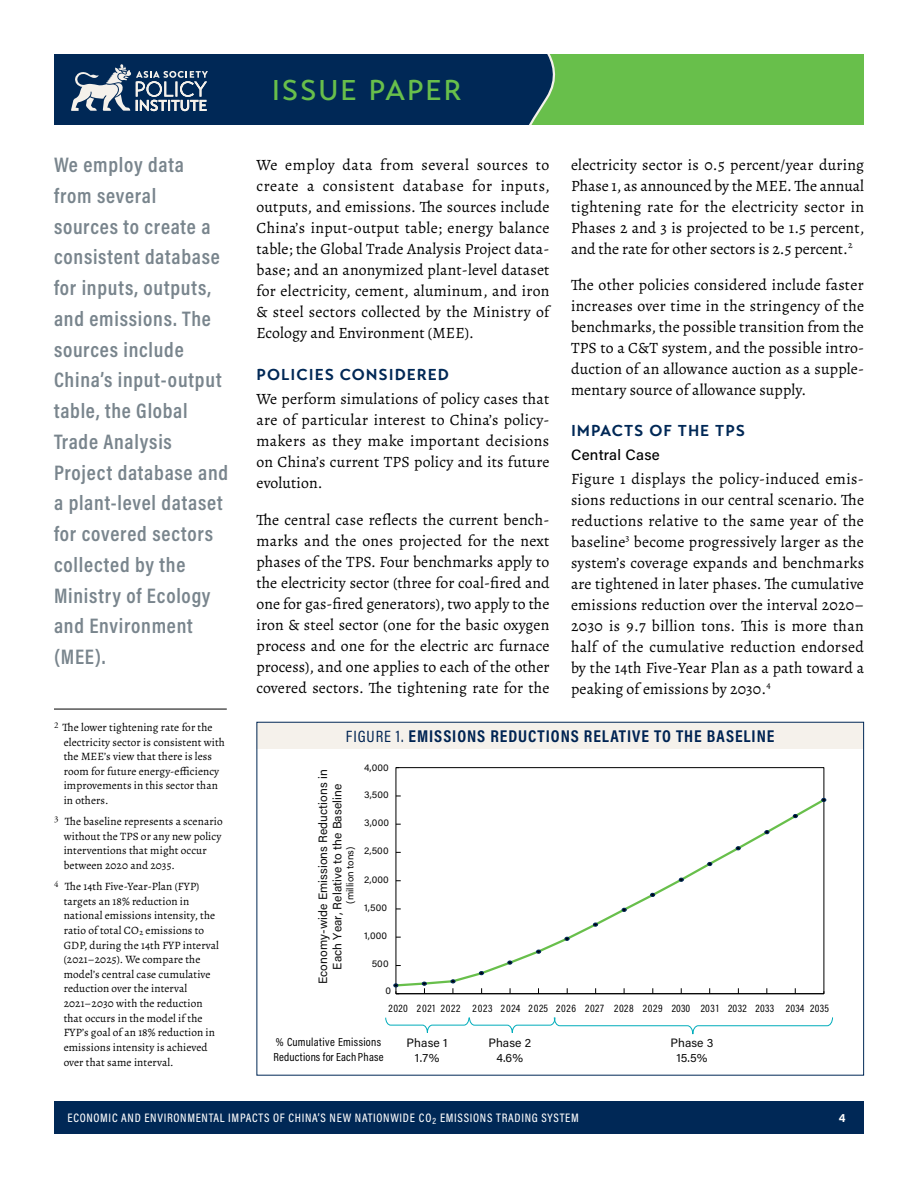
<style>
.page{position:relative;width:918px;height:1188px;background:#fff}
.page>*{position:absolute;margin:0;border:0;box-sizing:border-box;transform-origin:0 0}
.t1{font:500 28.5px "Transat Text";letter-spacing:.065em;color:#68bf4b}
.t2{font:600 21.15px/30.8px "Acumin Pro Cond";letter-spacing:.035em;color:#79858d}
.t3{font:700 17.25px "Acumin Pro Cond";letter-spacing:.055em;color:#002453}
.t4{font:15.75px/21px "Alegreya";letter-spacing:.01em;color:#000;text-align:justify}
.t5{font:700 15.75px "Transat Text";letter-spacing:.06em;color:#002856}
.t6{font:500 15px "Acumin Pro";letter-spacing:.015em;color:#000}
.t7{font:500 12.3px "Acumin Pro Cond";letter-spacing:.055em;color:#fff}
.t8{font:12.15px/14.5px "Acumin Pro";letter-spacing:.005em;color:#0d0d0d;text-align:center}
.t9{font:700 12px "Acumin Pro";color:#fff}
.t10{font:11.85px/15.1px "Acumin Pro Cond";letter-spacing:.015em;color:#000}
.t11{font:11.25px/14.7px "Alegreya";letter-spacing:.01em;color:#000}
.t12{font:10.95px "Acumin Pro Cond";letter-spacing:.045em;color:#000}
.t13{font:9.9px "Acumin Pro";letter-spacing:.01em;color:#0d0d0d}
.s1{font-weight:400;font-size:16.5px}
.s2{font-size:8.25px}
</style>
<div class="page">
<div style="left:472px;top:54px;width:392px;height:71px;background:#68bf4b"></div>
<div style="left:54px;top:1102px;width:810px;height:32px;background:#002856"></div>
<svg style="left:515px;top:54px;width:41px;height:71px"></svg>
<div style="left:54px;top:54px;width:461px;height:71px;background:#002856"></div>
<svg style="left:71px;top:64px;width:137px;height:48px"></svg>
<div style="left:256px;top:722px;width:608px;height:27px;background:#f5f1eb"></div>
<hr style="left:396px;top:993px;width:428px;height:1px;background:#000">
<svg style="left:395px;top:797px;width:432px;height:191px"></svg>
<svg style="left:393px;top:983px;width:6px;height:11px"></svg>
<svg style="left:422px;top:982px;width:5px;height:12px"></svg>
<svg style="left:450px;top:979px;width:6px;height:15px"></svg>
<svg style="left:479px;top:971px;width:5px;height:4px"></svg>
<svg style="left:507px;top:960px;width:5px;height:5px"></svg>
<svg style="left:536px;top:950px;width:5px;height:4px"></svg>
<svg style="left:564px;top:937px;width:6px;height:4px"></svg>
<svg style="left:593px;top:923px;width:5px;height:4px"></svg>
<svg style="left:622px;top:908px;width:5px;height:4px"></svg>
<svg style="left:650px;top:893px;width:5px;height:4px"></svg>
<svg style="left:679px;top:878px;width:5px;height:4px"></svg>
<svg style="left:707px;top:862px;width:5px;height:4px"></svg>
<svg style="left:736px;top:846px;width:5px;height:4px"></svg>
<svg style="left:764px;top:830px;width:5px;height:4px"></svg>
<svg style="left:793px;top:814px;width:5px;height:4px"></svg>
<svg style="left:821px;top:798px;width:5px;height:4px"></svg>
<svg style="left:385px;top:1017px;width:448px;height:18px"></svg>
<hr style="left:54px;top:709px;width:173px;height:1px;background:#000">
<h1 class="t1" style="left:272px;top:73px;width:191px">ISSUE PAPER</h1>
<p class="t2" style="left:54px;top:149px;width:176px">We employ data<br>from several<br>sources to create a consistent database for inputs, outputs, and emissions. The sources include<br>China’s input-output table, the Global<br>Trade Analysis<br>Project database and a plant-level dataset for covered sectors collected by the<br>Ministry of Ecology and Environment (MEE).</p>
<p class="t4" style="left:256px;top:155px;width:295px">We employ data from several sources to create a consistent database for inputs, outputs, and emissions. The sources include China’s input-output table; energy balance table; the Global Trade Analysis Project data&shy;base; and an anonymized plant-level dataset for electricity, cement, aluminum, and iron &amp; steel sectors collected by the Ministry of Ecology and Environment (MEE).</p>
<p class="t4" style="left:571px;top:155px;width:295px">electricity sector is 0.5 percent/year during Phase 1, as announced by the MEE. The annual tightening rate for the electricity sector in Phases 2 and 3 is projected to be 1.5 percent, and the rate for other sectors is 2.5 percent.<sup>2</sup></p>
<p class="t4" style="left:571px;top:275px;width:295px">The other policies considered include faster increases over time in the stringency of the benchmarks, the possible transition from the TPS to a C&amp;T system, and the possible intro&shy;duction of an allowance auction as a supple&shy;mentary source of allowance supply.</p>
<p class="t5" style="left:571px;top:421px;width:175px">IMPACTS OF THE TPS</p>
<p class="t6" style="left:571px;top:444px;width:90px">Central Case</p>
<p class="t4" style="left:571px;top:468px;width:295px">Figure 1 displays the policy-induced emis&shy;sions reductions in our central scenario. The reductions relative to the same year of the baseline<sup>3</sup> become progressively larger as the system’s coverage expands and benchmarks are tightened in later phases. The cumulative emissions reduction over the interval 2020– 2030 is 9.7 billion tons. This is more than half of the cumulative reduction endorsed by the 14th Five-Year Plan as a path toward a peaking of emissions by 2030.<sup>4</sup></p>
<p class="t3" style="left:346px;top:724px;width:430px"><span class="s1">FIGURE 1.</span> EMISSIONS REDUCTIONS RELATIVE TO THE BASELINE</p>
<p class="t5" style="left:256px;top:365px;width:194px">POLICIES CONSIDERED</p>
<p class="t4" style="left:256px;top:388px;width:295px">We perform simulations of policy cases that are of particular interest to China’s policy&shy;makers as they make important decisions on China’s current TPS policy and its future evolution.</p>
<p class="t4" style="left:256px;top:510px;width:295px">The central case reflects the current bench&shy;marks and the ones projected for the next phases of the TPS. Four benchmarks apply to the electricity sector (three for coal-fired and one for gas-fired generators), two apply to the iron &amp; steel sector (one for the basic oxygen process and one for the electric arc furnace process), and one applies to each of the other covered sectors. The tightening rate for the</p>
<p class="t11" style="left:64px;top:720px;width:163px;text-indent:-10px"><sup>2</sup> The lower tightening rate for the electricity sector is consistent with the MEE’s view that there is less room for future energy-efficiency improvements in this sector than in others.</p>
<p class="t11" style="left:64px;top:814px;width:160px;text-indent:-10px"><sup>3</sup> The baseline represents a scenario without the TPS or any new policy interventions that might occur between 2020 and 2035.</p>
<p class="t11" style="left:64px;top:879px;width:157px;text-indent:-10px"><sup>4</sup> The 14th Five-Year-Plan (FYP) targets an 18% reduction in national emissions intensity, the ratio of total CO<span class="s2">2</span> emissions to<br>GDP, during the 14th FYP interval (2021–2025). We compare the model’s central case cumulative reduction over the interval<br>2021–2030 with the reduction that occurs in the model if the<br>FYP’s goal of an 18% reduction in emissions intensity is achieved over that same interval.</p>
<p class="t13" style="left:364px;top:761px;width:26px">4,000</p>
<p class="t8" style="left:315px;top:984px;width:216px;rotate:-90deg">Economy-wide Emissions Reductions in<br>Each Year, Relative to the Baseline</p>
<p class="t13" style="left:364px;top:788px;width:26px">3,500</p>
<p class="t13" style="left:364px;top:816px;width:26px">3,000</p>
<p class="t13" style="left:343px;top:904px;width:59px;rotate:-90deg">(million tons)</p>
<p class="t13" style="left:364px;top:844px;width:26px">2,500</p>
<p class="t13" style="left:364px;top:872px;width:26px">2,000</p>
<p class="t13" style="left:364px;top:901px;width:24px">1,500</p>
<p class="t13" style="left:364px;top:929px;width:25px">1,000</p>
<p class="t13" style="left:372px;top:957px;width:18px">500</p>
<p class="t13" style="left:385px;top:984px;width:7px">0</p>
<p class="t12" style="left:389px;top:1001px;width:442px">2020 2021 2022 2023 2024 2025 2026 2027 2028 2029 2030 2031 2032 2033 2034 2035</p>
<p class="t10" style="left:274px;top:1034px;width:111px">% Cumulative Emissions<br>Reductions for Each Phase</p>
<p class="t8" style="left:407px;top:1035px;width:42px">Phase 1<br>1.7%</p>
<p class="t8" style="left:488px;top:1035px;width:44px">Phase 2<br>4.6%</p>
<p class="t8" style="left:670px;top:1035px;width:45px">Phase 3<br>15.5%</p>
<p class="t7" style="left:68px;top:1110px;width:513px">ECONOMIC AND ENVIRONMENTAL IMPACTS OF CHINA’S NEW NATIONWIDE CO<sub>2</sub> EMISSIONS TRADING SYSTEM</p>
<p class="t9" style="left:839px;top:1109px;width:8px">4</p>
</div>
